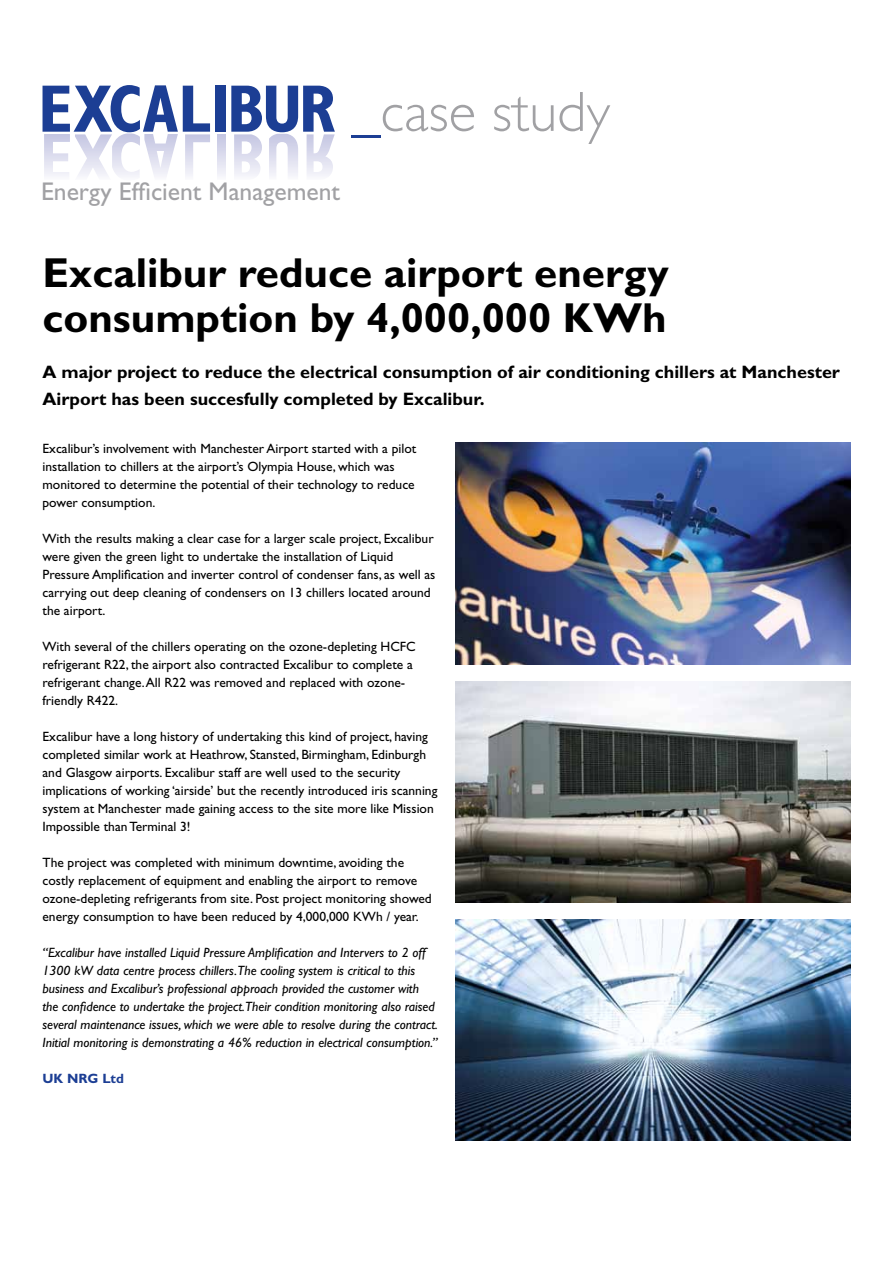
<style>
.page{position:relative;width:893px;height:1263px;background:#fff}
.page>*{position:absolute;margin:0;border:0;box-sizing:border-box;transform-origin:0 0}
.t1{font:300 57px "Gill Sans";color:#a1a1a4}
.t2{font:700 42px/45px "Gill Sans";color:#000}
.t3{font:25.65px "Gill Sans";color:#a1a1a4}
.t4{font:700 18px/27px "Gill Sans";color:#000}
.t5{font:13.5px/18px "Gill Sans";color:#000}
.t6{font:italic 13.5px/18px "Gill Sans";color:#000}
.t7{font:700 13.5px "Gill Sans";color:#1c3e94}
.s1{color:#1c3e94}
</style>
<div class="page">
<img style="left:455px;top:681px;width:396px;height:221px">
<img style="left:455px;top:919px;width:396px;height:221px">
<img style="left:456px;top:443px;width:395px;height:221px">
<div style="left:215px;top:86px;width:11px;height:46px;background:#1c3e94"></div>
<svg style="left:43px;top:85px;width:167px;height:91px"></svg>
<svg style="left:218px;top:134px;width:8px;height:42px"></svg>
<svg style="left:231px;top:86px;width:104px;height:90px"></svg>
<h1 class="t1" style="left:352px;top:80px;width:260px"><span class="s1">_</span>case study</h1>
<h3 class="t3" style="left:41px;top:177px;width:301px">Energy Efficient Management</h3>
<h2 class="t2" style="left:43px;top:250px;width:628px">Excalibur reduce airport energy consumption by 4,000,000 KWh</h2>
<h3 class="t4" style="left:43px;top:358px;width:799px">A major project to reduce the electrical consumption of air conditioning chillers at Manchester<br>Airport has been succesfully completed by Excalibur.</h3>
<p class="t5" style="left:43px;top:440px;width:375px">Excalibur’s involvement with Manchester Airport started with a pilot installation to chillers at the airport’s Olympia House, which was monitored to determine the potential of their technology to reduce power consumption.</p>
<p class="t5" style="left:43px;top:530px;width:394px">With the results making a clear case for a larger scale project, Excalibur were given the green light to undertake the installation of Liquid Pressure Amplification and inverter control of condenser fans, as well as carrying out deep cleaning of condensers on 13 chillers located around the airport.</p>
<p class="t5" style="left:43px;top:638px;width:375px">With several of the chillers operating on the ozone-depleting HCFC refrigerant R22, the airport also contracted Excalibur to complete a refrigerant change. All R22 was removed and replaced with ozone&shy;friendly R422.</p>
<p class="t5" style="left:43px;top:728px;width:396px">Excalibur have a long history of undertaking this kind of project, having completed similar work at Heathrow, Stansted, Birmingham, Edinburgh and Glasgow airports. Excalibur staff are well used to the security implications of working ‘airside’ but the recently introduced iris scanning system at Manchester made gaining access to the site more like Mission Impossible than Terminal 3!</p>
<p class="t5" style="left:43px;top:854px;width:391px">The project was completed with minimum downtime, avoiding the costly replacement of equipment and enabling the airport to remove ozone-depleting refrigerants from site. Post project monitoring showed energy consumption to have been reduced by 4,000,000 KWh / year.</p>
<p class="t6" style="left:43px;top:944px;width:397px">“Excalibur have installed Liquid Pressure Amplification and Intervers to 2 off 1300 kW data centre process chillers.The cooling system is critical to this business and Excalibur’s professional approach provided the customer with the confidence to undertake the project.Their condition monitoring also raised several maintenance issues, which we were able to resolve during the contract.<br>Initial monitoring is demonstrating a 46% reduction in electrical consumption.”</p>
<p class="t7" style="left:43px;top:1071px;width:83px">UK NRG Ltd</p>
</div>
